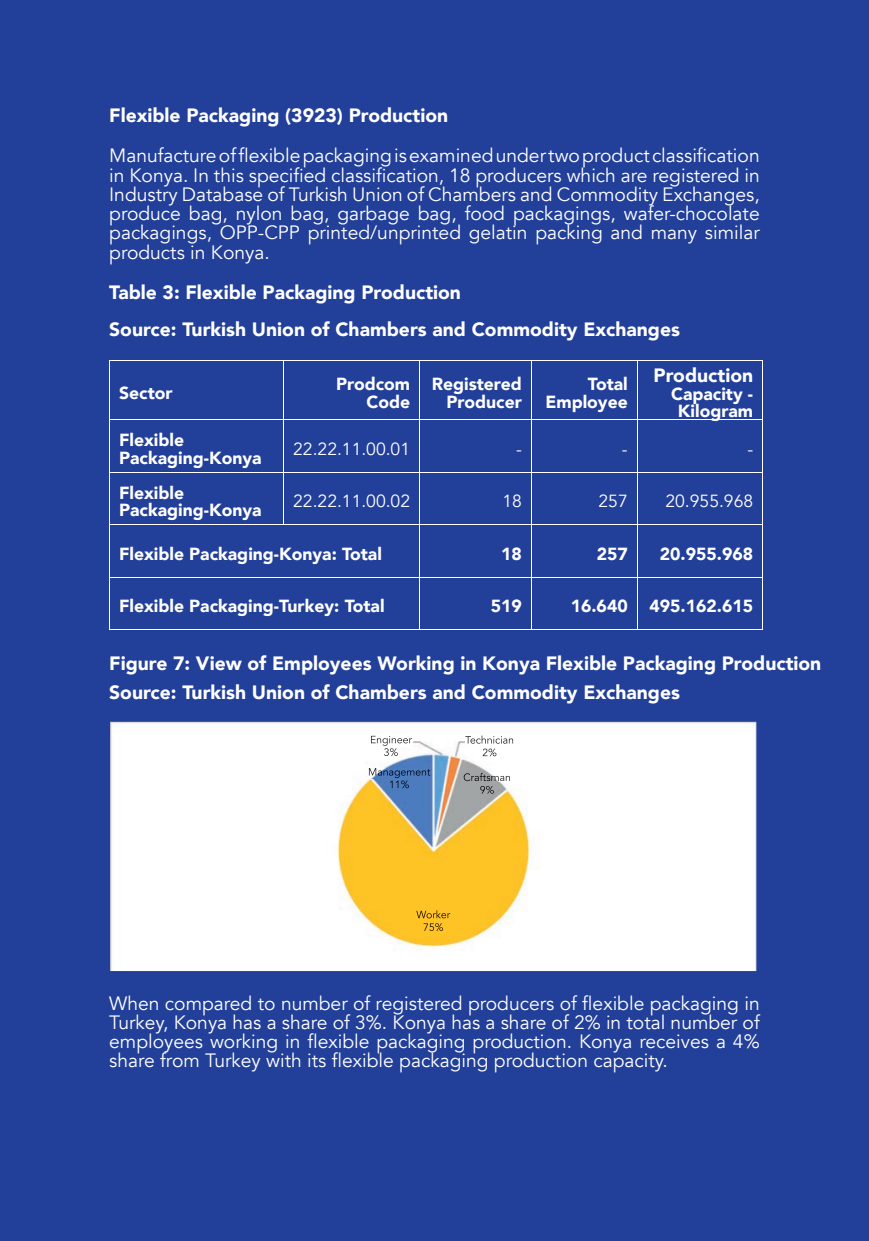
<style>
.page{position:relative;width:869px;height:1241px;background:#fff}
.page>*{position:absolute;margin:0;border:0;box-sizing:border-box;transform-origin:0 0}
.t1{font:19.25px/19.2px "Avenir";color:#fff;text-align:justify}
.t2{font:900 19.25px/36.8px "Avenir";color:#fff}
.t3{font:900 17.5px/17.5px "Avenir";color:#fff;text-align:right}
.t4{font:17.5px "Avenir";color:#fff}
</style>
<div class="page">
<div style="left:0;top:0;width:868px;height:1240px;background:#223f99"></div>
<svg style="left:283px;top:361px;width:355px;height:58px"></svg>
<hr style="left:109px;top:360px;width:174px;height:1px;background:#fff">
<hr style="left:109px;top:361px;width:1px;height:58px;background:#fff">
<hr style="left:283px;top:360px;width:136px;height:1px;background:#fff">
<hr style="left:282px;top:361px;width:1px;height:58px;background:#fff">
<hr style="left:419px;top:360px;width:112px;height:1px;background:#fff">
<hr style="left:419px;top:361px;width:1px;height:58px;background:#fff">
<hr style="left:531px;top:360px;width:106px;height:1px;background:#fff">
<hr style="left:530px;top:361px;width:1px;height:58px;background:#fff">
<hr style="left:637px;top:360px;width:125px;height:1px;background:#fff">
<hr style="left:636px;top:361px;width:1px;height:58px;background:#fff">
<hr style="left:761px;top:361px;width:1px;height:58px;background:#fff">
<hr style="left:109px;top:419px;width:174px;height:1px;background:#fff">
<hr style="left:283px;top:419px;width:136px;height:1px;background:#fff">
<hr style="left:419px;top:419px;width:112px;height:1px;background:#fff">
<hr style="left:531px;top:419px;width:106px;height:1px;background:#fff">
<hr style="left:637px;top:419px;width:125px;height:1px;background:#fff">
<hr style="left:761px;top:577px;width:1px;height:52px;background:#fff">
<hr style="left:419px;top:629px;width:112px;height:1px;background:#fff">
<hr style="left:637px;top:629px;width:125px;height:1px;background:#fff">
<hr style="left:761px;top:420px;width:1px;height:52px;background:#fff">
<hr style="left:109px;top:472px;width:174px;height:1px;background:#fff">
<hr style="left:283px;top:472px;width:136px;height:1px;background:#fff">
<hr style="left:419px;top:472px;width:112px;height:1px;background:#fff">
<hr style="left:531px;top:472px;width:106px;height:1px;background:#fff">
<hr style="left:637px;top:472px;width:125px;height:1px;background:#fff">
<hr style="left:761px;top:472px;width:1px;height:52px;background:#fff">
<hr style="left:109px;top:524px;width:174px;height:1px;background:#fff">
<hr style="left:283px;top:524px;width:136px;height:1px;background:#fff">
<hr style="left:419px;top:524px;width:112px;height:1px;background:#fff">
<hr style="left:531px;top:524px;width:106px;height:1px;background:#fff">
<hr style="left:637px;top:524px;width:125px;height:1px;background:#fff">
<hr style="left:761px;top:525px;width:1px;height:52px;background:#fff">
<hr style="left:109px;top:577px;width:174px;height:1px;background:#fff">
<hr style="left:283px;top:577px;width:136px;height:1px;background:#fff">
<hr style="left:419px;top:577px;width:112px;height:1px;background:#fff">
<hr style="left:531px;top:577px;width:106px;height:1px;background:#fff">
<hr style="left:637px;top:577px;width:125px;height:1px;background:#fff">
<hr style="left:109px;top:420px;width:1px;height:52px;background:#fff">
<hr style="left:109px;top:472px;width:1px;height:52px;background:#fff">
<hr style="left:109px;top:525px;width:1px;height:52px;background:#fff">
<hr style="left:419px;top:525px;width:1px;height:52px;background:#fff">
<hr style="left:109px;top:577px;width:1px;height:52px;background:#fff">
<hr style="left:419px;top:577px;width:1px;height:52px;background:#fff">
<hr style="left:109px;top:629px;width:174px;height:1px;background:#fff">
<hr style="left:283px;top:629px;width:136px;height:1px;background:#fff">
<hr style="left:282px;top:420px;width:1px;height:52px;background:#fff">
<hr style="left:419px;top:420px;width:1px;height:52px;background:#fff">
<hr style="left:282px;top:472px;width:1px;height:52px;background:#fff">
<hr style="left:419px;top:472px;width:1px;height:52px;background:#fff">
<hr style="left:530px;top:420px;width:1px;height:52px;background:#fff">
<hr style="left:636px;top:420px;width:1px;height:52px;background:#fff">
<hr style="left:530px;top:472px;width:1px;height:52px;background:#fff">
<hr style="left:636px;top:472px;width:1px;height:52px;background:#fff">
<hr style="left:530px;top:525px;width:1px;height:52px;background:#fff">
<hr style="left:636px;top:525px;width:1px;height:52px;background:#fff">
<hr style="left:530px;top:577px;width:1px;height:52px;background:#fff">
<hr style="left:636px;top:577px;width:1px;height:52px;background:#fff">
<hr style="left:531px;top:629px;width:106px;height:1px;background:#fff">
<img style="left:110px;top:721px;width:646px;height:249px">
<img style="left:371px;top:735px;width:41px;height:10px">
<svg style="left:384px;top:748px;width:13px;height:8px"></svg>
<img style="left:465px;top:735px;width:48px;height:8px">
<img style="left:482px;top:748px;width:14px;height:8px">
<img style="left:463px;top:772px;width:46px;height:9px">
<svg style="left:480px;top:785px;width:13px;height:8px"></svg>
<img style="left:416px;top:910px;width:34px;height:8px">
<img style="left:423px;top:922px;width:20px;height:9px">
<img style="left:369px;top:768px;width:61px;height:10px">
<img style="left:390px;top:780px;width:19px;height:8px">
<p class="t2" style="left:109px;top:96px;width:340px">Flexible Packaging (3923) Production</p>
<p class="t1" style="left:109px;top:146px;width:651px">Manufacture of flexible packaging is examined under two product classification in Konya. In this specified classification, 18 producers which are registered in Industry Database of Turkish Union of Chambers and Commodity Exchanges, produce bag, nylon bag, garbage bag, food packagings, wafer-chocolate packagings, OPP-CPP printed/unprinted gelatin packing and many similar products in Konya.</p>
<p class="t2" style="left:109px;top:273px;width:572px">Table 3: Flexible Packaging Production<br>Source: Turkish Union of Chambers and Commodity Exchanges</p>
<p class="t3" style="left:119px;top:383px;width:55px">Sector</p>
<p class="t3" style="left:336px;top:375px;width:75px">Prodcom<br>Code</p>
<p class="t3" style="left:431px;top:375px;width:92px">Registered<br>Producer</p>
<p class="t3" style="left:545px;top:375px;width:84px">Total<br>Employee</p>
<p class="t2" style="left:653px;top:357px;width:101px">Production</p>
<p class="t3" style="left:670px;top:384px;width:84px;text-align:center">Capacity -<br>Kilogram</p>
<p class="t3" style="left:119px;top:430px;width:144px;text-align:left">Flexible<br>Packaging-Konya</p>
<p class="t4" style="left:293px;top:438px;width:118px">22.22.11.00.01</p>
<p class="t4" style="left:516px;top:438px;width:7px">-</p>
<p class="t4" style="left:621px;top:438px;width:7px">-</p>
<p class="t4" style="left:747px;top:438px;width:7px">-</p>
<p class="t3" style="left:119px;top:483px;width:144px;text-align:left">Flexible<br>Packaging-Konya</p>
<p class="t4" style="left:293px;top:491px;width:118px">22.22.11.00.02</p>
<p class="t4" style="left:502px;top:491px;width:21px">18</p>
<p class="t4" style="left:598px;top:491px;width:31px">257</p>
<p class="t4" style="left:665px;top:491px;width:89px">20.955.968</p>
<p class="t3" style="left:119px;top:544px;width:264px">Flexible Packaging-Konya: Total</p>
<p class="t3" style="left:501px;top:544px;width:22px">18</p>
<p class="t3" style="left:596px;top:544px;width:33px">257</p>
<p class="t3" style="left:659px;top:544px;width:95px">20.955.968</p>
<p class="t3" style="left:119px;top:597px;width:267px">Flexible Packaging-Turkey: Total</p>
<p class="t3" style="left:490px;top:597px;width:33px">519</p>
<p class="t3" style="left:570px;top:597px;width:184px">16.640 495.162.615</p>
<p class="t2" style="left:109px;top:647px;width:713px;line-height:29.8px">Figure 7: View of Employees Working in Konya Flexible Packaging Production<br>Source: Turkish Union of Chambers and Commodity Exchanges</p>
<p class="t1" style="left:109px;top:993px;width:651px">When compared to number of registered producers of flexible packaging in Turkey, Konya has a share of 3%. Konya has a share of 2% in total number of employees working in flexible packaging production. Konya receives a 4% share from Turkey with its flexible packaging production capacity.</p>
</div>
